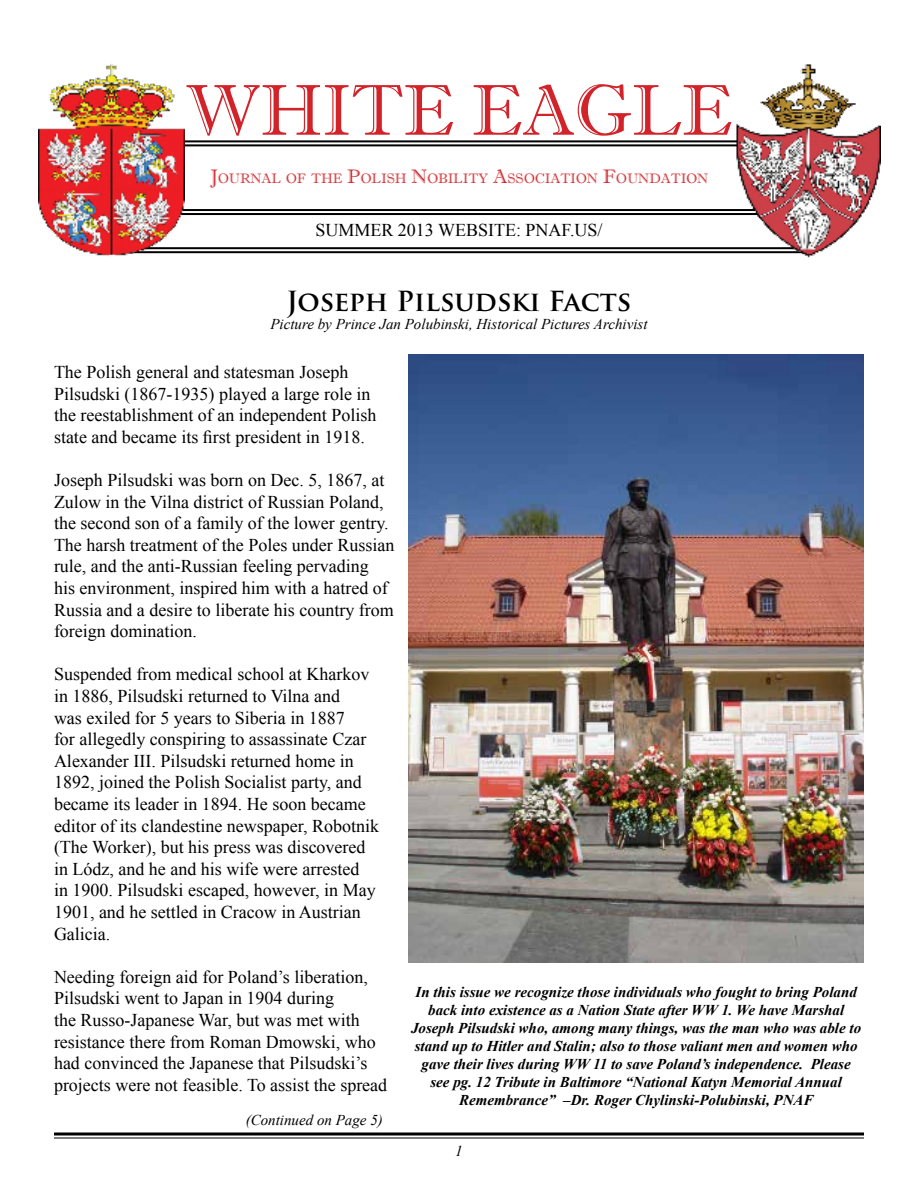
<style>
.page{position:relative;width:918px;height:1188px;background:#fff}
.page>*{position:absolute;margin:0;border:0;box-sizing:border-box;transform-origin:0 0}
.t1{font:72px "Imprint MT Shadow";color:#d2232a}
.t2{font:700 27px "Trajan Pro";color:#000}
.t3{font:18px/21.6px "Times New Roman";color:#000}
.t4{font:italic 700 15px/18px "Times New Roman";color:#000;text-align:center}
.t5{font:italic 15px "Times New Roman";color:#000}
.t6{font:13.65px "Imprint MT Shadow";color:#d2232a}
.s1{font-size:19.5px}
</style>
<div class="page">
<hr style="left:184px;top:140px;width:554px;height:2px;background:#000">
<hr style="left:184px;top:144px;width:554px;height:2px;background:#000">
<hr style="left:122px;top:247px;width:686px;height:2px;background:#000">
<hr style="left:122px;top:251px;width:686px;height:2px;background:#000">
<hr style="left:177px;top:209px;width:583px;height:2px;background:#000">
<hr style="left:177px;top:213px;width:583px;height:2px;background:#000">
<img style="left:39px;top:64px;width:145px;height:192px">
<img style="left:735px;top:64px;width:146px;height:194px">
<img style="left:408px;top:355px;width:456px;height:607px">
<svg style="left:54px;top:1132px;width:810px;height:4px;background:#3f3f3f"></svg>
<hr style="left:54px;top:1137px;width:810px;height:2px;background:#000">
<h1 class="t1" style="left:186px;top:68px;width:548px">WHITE EAGLE</h1>
<p class="t6" style="left:210px;top:170px;width:500px"><span class="s1">J</span>OURNAL OF THE <span class="s1">P</span>OLISH <span class="s1">N</span>OBILITY <span class="s1">A</span>SSOCIATION <span class="s1">F</span>OUNDATION</p>
<p class="t3" style="left:315px;top:219px;width:289px">SUMMER 2013 WEBSITE: PNAF.US/</p>
<h2 class="t2" style="left:287px;top:285px;width:346px">Joseph Pilsudski Facts</h2>
<p class="t5" style="left:270px;top:314px;width:379px">Picture by Prince Jan Polubinski, Historical Pictures Archivist</p>
<p class="t3" style="left:54px;top:361px;width:324px">The Polish general and statesman Joseph Pilsudski (1867-1935) played a large role in the reestablishment of an independent Polish state and became its first president in 1918.</p>
<p class="t3" style="left:54px;top:469px;width:342px">Joseph Pilsudski was born on Dec. 5, 1867, at Zulow in the Vilna district of Russian Poland, the second son of a family of the lower gentry.<br>The harsh treatment of the Poles under Russian rule, and the anti-Russian feeling pervading his environment, inspired him with a hatred of Russia and a desire to liberate his country from foreign domination.</p>
<p class="t3" style="left:54px;top:663px;width:327px">Suspended from medical school at Kharkov in 1886, Pilsudski returned to Vilna and<br>was exiled for 5 years to Siberia in 1887<br>for allegedly conspiring to assassinate Czar Alexander III. Pilsudski returned home in 1892, joined the Polish Socialist party, and became its leader in 1894. He soon became editor of its clandestine newspaper, Robotnik (The Worker), but his press was discovered in Lódz, and he and his wife were arrested<br>in 1900. Pilsudski escaped, however, in May 1901, and he settled in Cracow in Austrian Galicia.</p>
<p class="t3" style="left:54px;top:966px;width:335px">Needing foreign aid for Poland’s liberation, Pilsudski went to Japan in 1904 during<br>the Russo-Japanese War, but was met with resistance there from Roman Dmowski, who had convinced the Japanese that Pilsudski’s projects were not feasible. To assist the spread</p>
<p class="t4" style="left:411px;top:983px;width:452px">In this issue we recognize those individuals who fought to bring Poland back into existence as a Nation State after WW 1. We have Marshal Joseph Pilsudski who, among many things, was the man who was able to stand up to Hitler and Stalin; also to those valiant men and women who gave their lives during WW 11 to save Poland’s independence. Please see pg. 12 Tribute in Baltimore “National Katyn Memorial Annual Remembrance” –Dr. Roger Chylinski-Polubinski, PNAF</p>
<p class="t5" style="left:246px;top:1110px;width:139px">(Continued on Page 5)</p>
<p class="t5" style="left:455px;top:1141px;width:9px">1</p>
</div>
